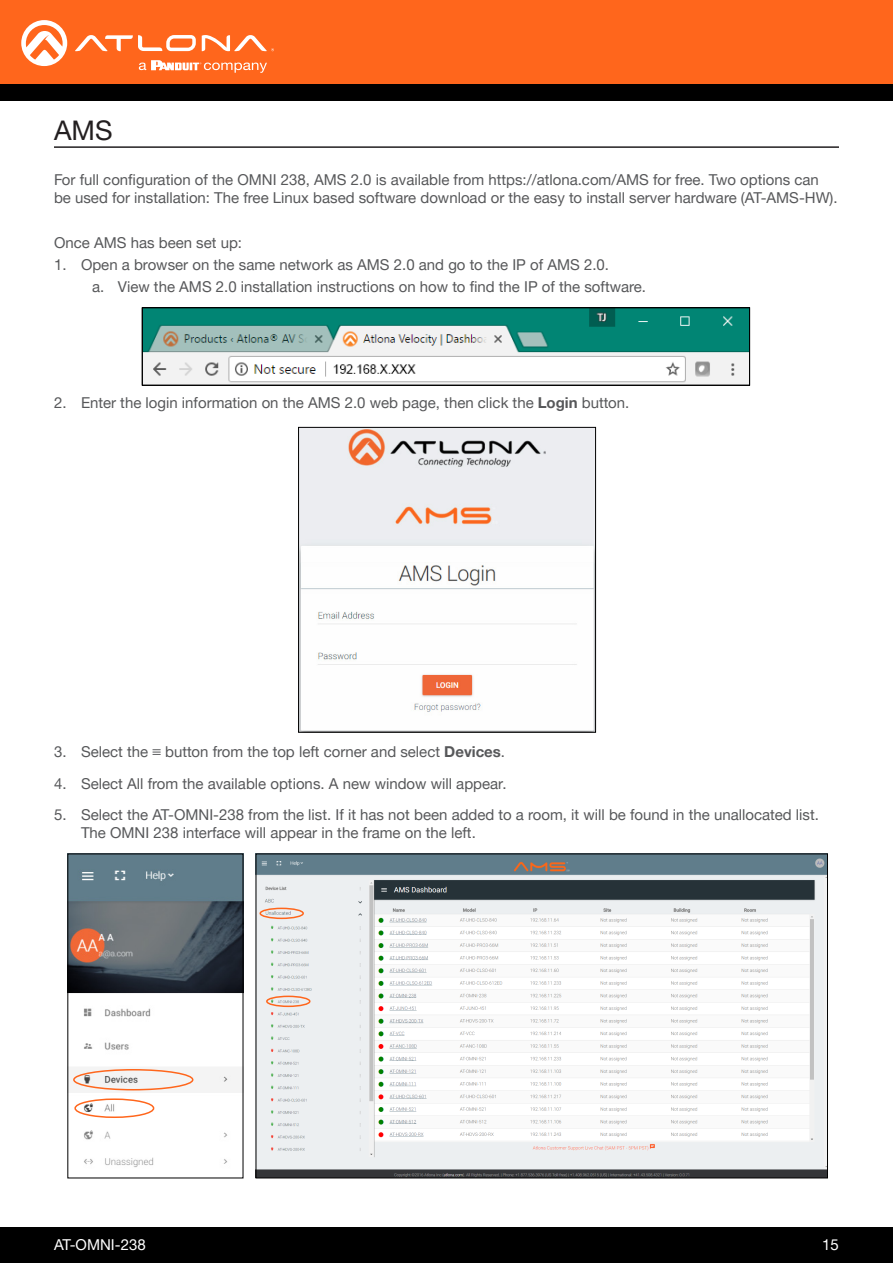
<style>
.page{position:relative;width:893px;height:1263px;background:#fff}
.page>*{position:absolute;margin:0;border:0;box-sizing:border-box;transform-origin:0 0}
.Section_Header{font:27px "Helvetica Neue LTW1 G";color:#231f20}
.Numbered_Steps{font:15px/18px "Helvetica Neue LTW1 G";color:#57585a}
.t1{font:15px "Helvetica Neue LTW1 G";color:#fff}
.s1{font-weight:700}
.s2{font-family:"Times New Roman";font-weight:700}
</style>
<div class="page">
<div style="left:0;top:1227px;width:893px;height:36px;background:#000"></div>
<div style="left:0;top:0;width:893px;height:84px;background:#ff661c"></div>
<div style="left:0;top:84px;width:893px;height:16px;background:#000"></div>
<svg style="left:75px;top:35px;width:121px;height:16px"></svg>
<svg style="left:202px;top:35px;width:72px;height:16px"></svg>
<svg style="left:21px;top:20px;width:46px;height:46px"></svg>
<svg style="left:139px;top:60px;width:128px;height:13px"></svg>
<img style="left:144px;top:309px;width:604px;height:74px">
<div style="left:142px;top:307px;width:608px;height:78px;border:1px solid #000"></div>
<hr style="left:54px;top:146px;width:785px;height:2px;background:#231f20">
<img style="left:300px;top:429px;width:294px;height:302px">
<div style="left:298px;top:427px;width:298px;height:306px;border:1px solid #000"></div>
<img style="left:69px;top:855px;width:172px;height:312px">
<div style="left:67px;top:853px;width:176px;height:325px;border:1px solid #000"></div>
<img style="left:258px;top:855px;width:568px;height:321px">
<div style="left:259px;top:908px;width:45px;height:11px;border:2px solid #ff661c;border-radius:50%"></div>
<div style="left:266px;top:995px;width:44px;height:12px;border:2px solid #ff661c;border-radius:50%"></div>
<div style="left:73px;top:1069px;width:120px;height:21px;border:2px solid #ff661c;border-radius:50%"></div>
<div style="left:74px;top:1098px;width:80px;height:20px;border:2px solid #ff661c;border-radius:50%"></div>
<p class="Section_Header" style="left:54px;top:113px;width:60px">AMS</p>
<p class="Numbered_Steps" style="left:54px;top:171px;width:785px">For full configuration of the OMNI 238, AMS 2.0 is available from https://atlona.com/AMS for free. Two options can be used for installation: The free Linux based software download or the easy to install server hardware (AT-AMS-HW).</p>
<p class="Numbered_Steps" style="left:54px;top:233px;width:190px">Once AMS has been set up:</p>
<p class="Numbered_Steps" style="left:54px;top:255px;width:557px">1. Open a browser on the same network as AMS 2.0 and go to the IP of AMS 2.0.</p>
<p class="Numbered_Steps" style="left:92px;top:278px;width:555px">a. View the AMS 2.0 installation instructions on how to find the IP of the software.</p>
<p class="Numbered_Steps" style="left:54px;top:393px;width:577px">2. Enter the login information on the AMS 2.0 web page, then click the <span class="s1">Login</span> button.</p>
<p class="Numbered_Steps" style="left:54px;top:743px;width:453px">3. Select the <span class="s2">≡</span> button from the top left corner and select <span class="s1">Devices</span>.</p>
<p class="Numbered_Steps" style="left:54px;top:774px;width:454px">4. Select All from the available options. A new window will appear.</p>
<p class="Numbered_Steps" style="left:81px;top:806px;width:739px;text-indent:-27px">5. Select the AT-OMNI-238 from the list. If it has not been added to a room, it will be found in the unallocated list.<br>The OMNI 238 interface will appear in the frame on the left.</p>
<p class="t1" style="left:54px;top:1235px;width:93px">AT-OMNI-238</p>
<p class="t1" style="left:822px;top:1235px;width:18px">15</p>
</div>
